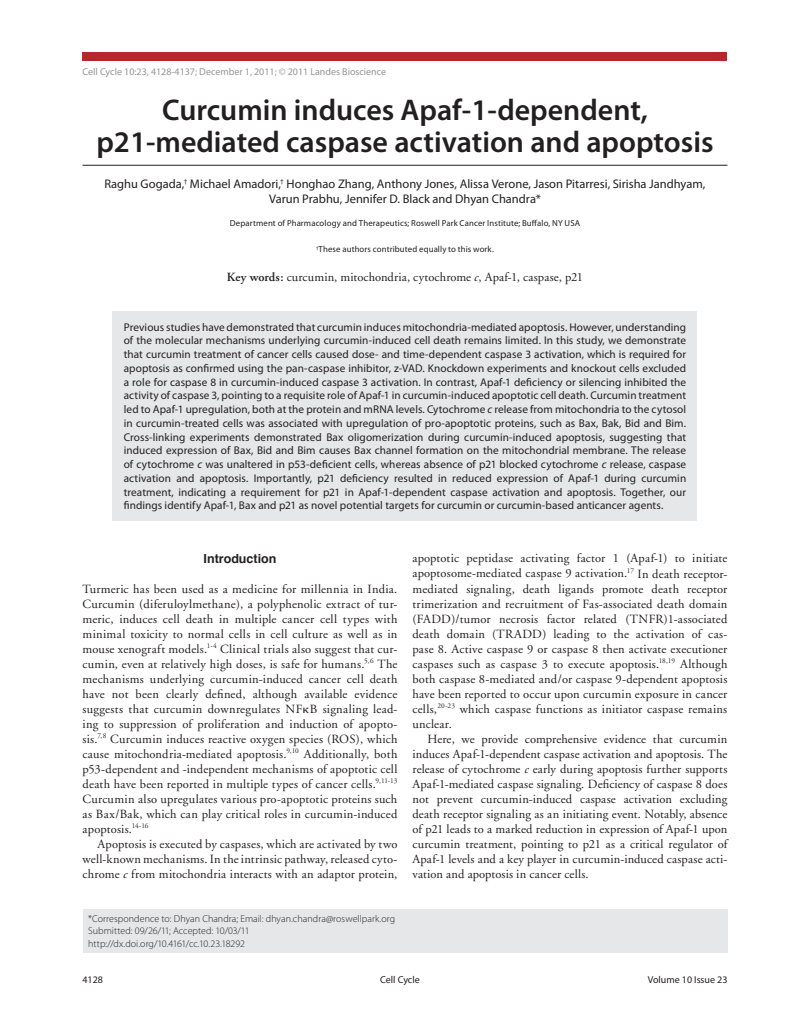
<style>
.page{position:relative;width:810px;height:1035px;background:#fff}
.page>*{position:absolute;margin:0;border:0;box-sizing:border-box;transform-origin:0 0}
.t1{font:600 30px/32.5px "Myriad Pro";color:#231f20;text-align:center}
.t2{font:12.5px/15px "Adobe Garamond";letter-spacing:.015em;color:#231f20;text-align:justify}
.t3{font:12.5px/15px "Myriad Pro";color:#231f20;text-align:center}
.t4{font:700 12.5px "Helvetica";color:#231f20}
.t5{font:11.25px/13.8px "Myriad Pro";letter-spacing:.005em;color:#231f20;text-align:justify}
.t6{font:300 10px/12.5px "Myriad Pro";color:#231f20}
.t7{font:10px "Myriad Pro";color:#939598}
.t8{font:10px "Myriad Pro";color:#231f20}
.t9{font:8.75px "Myriad Pro";letter-spacing:.015em;color:#231f20}
.s1{font-weight:600}
.s2{font-style:italic}
.s3{font-family:"Universal Std Greekw Math Pi"}
</style>
<div class="page">
<div style="left:82px;top:52px;width:646px;height:9px;background:#b7262b"></div>
<div style="left:83px;top:909px;width:644px;height:43px;background:#e6e7e9"></div>
<div style="left:112px;top:311px;width:586px;height:210px;background:#e6e7e9"></div>
<hr style="left:83px;top:165px;width:644px;height:1px;background:#231f20">
<p class="t7" style="left:82px;top:65px;width:305px">Cell Cycle 10:23, 4128-4137; December 1, 2011; © 2011 Landes Bioscience</p>
<h1 class="t1" style="left:96px;top:93px;width:619px">Curcumin induces Apaf-1-dependent, p21-mediated caspase activation and apoptosis</h1>
<p class="t3" style="left:104px;top:176px;width:603px">Raghu Gogada,<sup>†</sup> Michael Amadori,<sup>†</sup> Honghao Zhang, Anthony Jones, Alissa Verone, Jason Pitarresi, Sirisha Jandhyam,<br>Varun Prabhu, Jennifer D. Black and Dhyan Chandra*</p>
<p class="t9" style="left:230px;top:218px;width:346px">Department of Pharmacology and Therapeutics; Roswell Park Cancer Institute; Buffalo, NY USA</p>
<p class="t9" style="left:316px;top:244px;width:179px"><sup>†</sup>These authors contributed equally to this work.</p>
<p class="t2" style="left:227px;top:270px;width:358px"><span class="s1">Key words:</span> curcumin, mitochondria, cytochrome <span class="s2">c</span>, Apaf-1, caspase, p21</p>
<p class="t5" style="left:124px;top:320px;width:564px">Previous studies have demonstrated that curcumin induces mitochondria-mediated apoptosis. However, understanding of the molecular mechanisms underlying curcumin-induced cell death remains limited. In this study, we demonstrate that curcumin treatment of cancer cells caused dose- and time-dependent caspase 3 activation, which is required for apoptosis as confirmed using the pan-caspase inhibitor, z-VAD. Knockdown experiments and knockout cells excluded a role for caspase 8 in curcumin-induced caspase 3 activation. In contrast, Apaf-1 deficiency or silencing inhibited the activity of caspase 3, pointing to a requisite role of Apaf-1 in curcumin-induced apoptotic cell death. Curcumin treatment led to Apaf-1 upregulation, both at the protein and mRNA levels. Cytochrome <span class="s2">c</span> release from mitochondria to the cytosol in curcumin-treated cells was associated with upregulation of pro-apoptotic proteins, such as Bax, Bak, Bid and Bim.<br>Cross-linking experiments demonstrated Bax oligomerization during curcumin-induced apoptosis, suggesting that induced expression of Bax, Bid and Bim causes Bax channel formation on the mitochondrial membrane. The release of cytochrome <span class="s2">c</span> was unaltered in p53-deficient cells, whereas absence of p21 blocked cytochrome <span class="s2">c</span> release, caspase activation and apoptosis. Importantly, p21 deficiency resulted in reduced expression of Apaf-1 during curcumin treatment, indicating a requirement for p21 in Apaf-1-dependent caspase activation and apoptosis. Together, our findings identify Apaf-1, Bax and p21 as novel potential targets for curcumin or curcumin-based anticancer agents.</p>
<p class="t4" style="left:204px;top:548px;width:74px">Introduction</p>
<p class="t2" style="left:83px;top:581px;width:317px">Turmeric has been used as a medicine for millennia in India.<br>Curcumin (diferuloylmethane), a polyphenolic extract of tur&shy;meric, induces cell death in multiple cancer cell types with minimal toxicity to normal cells in cell culture as well as in mouse xenograft models.<sup>1-4</sup> Clinical trials also suggest that cur&shy;cumin, even at relatively high doses, is safe for humans.<sup>5,6</sup> The mechanisms underlying curcumin-induced cancer cell death have not been clearly defined, although available evidence suggests that curcumin downregulates NF<span class="s3">κ</span>B signaling lead&shy;ing to suppression of proliferation and induction of apopto&shy;sis.<sup>7,8</sup> Curcumin induces reactive oxygen species (ROS), which cause mitochondria-mediated apoptosis.<sup>9,10</sup> Additionally, both p53-dependent and -independent mechanisms of apoptotic cell death have been reported in multiple types of cancer cells.<sup>9,11-13<br></sup>Curcumin also upregulates various pro-apoptotic proteins such as Bax/Bak, which can play critical roles in curcumin-induced apoptosis.<sup>14-16</sup></p>
<p class="t2" style="left:83px;top:836px;width:316px;text-indent:15px">Apoptosis is executed by caspases, which are activated by two well-known mechanisms. In the intrinsic pathway, released cyto&shy;chrome <span class="s2">c</span> from mitochondria interacts with an adaptor protein,</p>
<p class="t6" style="left:88px;top:912px;width:309px">*Correspondence to: Dhyan Chandra; Email: dhyan.chandra@roswellpark.org<br>Submitted: 09/26/11; Accepted: 10/03/11 http://dx.doi.org/10.4161/cc.10.23.18292</p>
<p class="t2" style="left:412px;top:551px;width:316px">apoptotic peptidase activating factor 1 (Apaf-1) to initiate apoptosome-mediated caspase 9 activation.<sup>17</sup> In death receptor&shy;mediated signaling, death ligands promote death receptor trimerization and recruitment of Fas-associated death domain (FADD)/tumor necrosis factor related (TNFR)1-associated death domain (TRADD) leading to the activation of cas&shy;pase 8. Active caspase 9 or caspase 8 then activate executioner caspases such as caspase 3 to execute apoptosis.<sup>18,19</sup> Although both caspase 8-mediated and/or caspase 9-dependent apoptosis have been reported to occur upon curcumin exposure in cancer cells,<sup>20-23</sup> which caspase functions as initiator caspase remains unclear.</p>
<p class="t2" style="left:412px;top:731px;width:316px;text-indent:15px">Here, we provide comprehensive evidence that curcumin induces Apaf-1-dependent caspase activation and apoptosis. The release of cytochrome <span class="s2">c</span> early during apoptosis further supports Apaf-1-mediated caspase signaling. Deficiency of caspase 8 does not prevent curcumin-induced caspase activation excluding death receptor signaling as an initiating event. Notably, absence of p21 leads to a marked reduction in expression of Apaf-1 upon curcumin treatment, pointing to p21 as a critical regulator of Apaf-1 levels and a key player in curcumin-induced caspase acti&shy;vation and apoptosis in cancer cells.</p>
<p class="t8" style="left:82px;top:973px;width:22px">4128</p>
<p class="t8" style="left:380px;top:973px;width:41px">Cell Cycle</p>
<p class="t8" style="left:648px;top:973px;width:81px">Volume 10 Issue 23</p>
</div>
